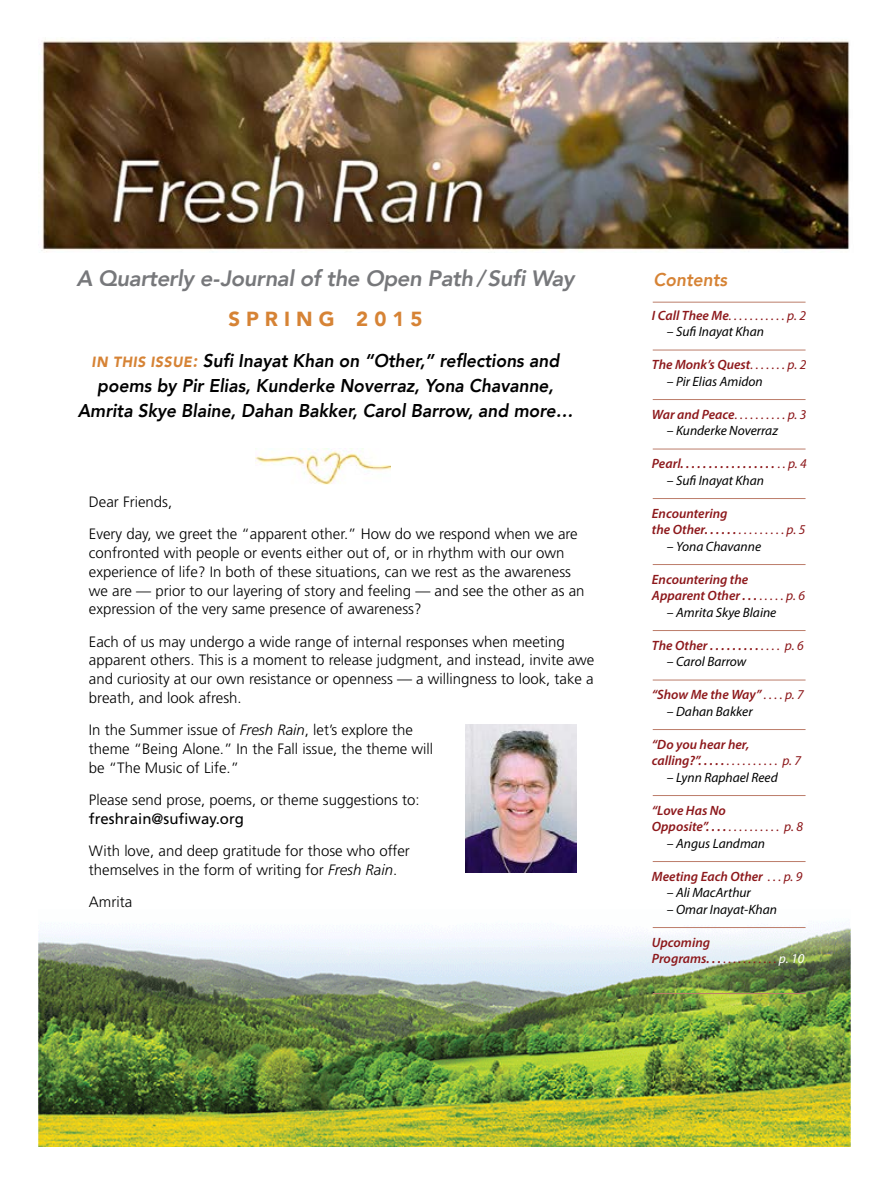
<style>
.page{position:relative;width:891px;height:1188px;background:#fff}
.page>*{position:absolute;margin:0;border:0;box-sizing:border-box;transform-origin:0 0}
.t1{font:italic 800 22.2px "Avenir";letter-spacing:-.02em;color:#77787b}
.t2{font:900 20.4px "Avenir";color:#d68335}
.t3{font:italic 800 18.45px/24.9px "Avenir";color:#000;text-align:center;scale:.94 1}
.t4{font:italic 800 18.45px "Avenir";color:#d68335;scale:.94 1}
.t5{font:300 15px/18.8px "Frutiger";color:#000}
.t6{font:15px "Frutiger";color:#000}
.t7{font:italic 600 13.5px/16.5px "Myriad Pro";color:#8d181b}
.t8{font:italic 13.5px "Myriad Pro";color:#000}
.t9{font:italic 13.5px "Myriad Pro";color:#8d181b}
.s1{font-weight:900;font-size:14.85px;color:#d68335}
.s2{color:#d68335}
.s3{font-style:italic}
.s4{font-weight:600}
.s5{font-weight:400}
.s6{font-weight:400;color:#fff}
</style>
<div class="page">
<img style="left:38px;top:926px;width:812px;height:221px">
<img style="left:41px;top:38px;width:809px;height:215px">
<img style="left:256px;top:448px;width:135px;height:36px">
<hr style="left:653px;top:302px;width:153px;height:1px;background:#bc7d6a">
<hr style="left:653px;top:350px;width:153px;height:1px;background:#bc7d6a">
<hr style="left:653px;top:399px;width:153px;height:1px;background:#bc7d6a">
<hr style="left:653px;top:449px;width:153px;height:1px;background:#bc7d6a">
<hr style="left:653px;top:498px;width:153px;height:1px;background:#bc7d6a">
<hr style="left:653px;top:564px;width:153px;height:1px;background:#bc7d6a">
<hr style="left:653px;top:630px;width:153px;height:1px;background:#bc7d6a">
<hr style="left:653px;top:680px;width:153px;height:1px;background:#bc7d6a">
<hr style="left:653px;top:729px;width:153px;height:1px;background:#bc7d6a">
<hr style="left:653px;top:795px;width:153px;height:1px;background:#bc7d6a">
<hr style="left:653px;top:861px;width:153px;height:1px;background:#bc7d6a">
<hr style="left:653px;top:927px;width:153px;height:1px;background:#bc7d6a">
<hr style="left:653px;top:993px;width:153px;height:1px;background:#bc7d6a">
<img style="left:466px;top:724px;width:110px;height:149px">
<h1 class="t1" style="left:76px;top:265px;width:500px">A Quarterly e-Journal of the Open Path / Sufi Way</h1>
<h2 class="t2" style="left:228px;top:302px;width:196px">S P R I N G 2 0 1 5</h2>
<p class="t3" style="left:78px;top:348px;width:529px"><span class="s1">IN THIS ISSUE</span><span class="s2">:</span> Sufi Inayat Khan on “Other,” reflections and poems by Pir Elias, Kunderke Noverraz, Yona Chavanne,<br>Amrita Skye Blaine, Dahan Bakker, Carol Barrow, and more…</p>
<p class="t5" style="left:89px;top:486px;width:490px;line-height:32.2px">Dear Friends,<br>Every day, we greet the “apparent other.” How do we respond when we are</p>
<p class="t5" style="left:89px;top:544px;width:497px">confronted with people or events either out of, or in rhythm with our own experience of life? In both of these situations, can we rest as the awareness we are — prior to our layering of story and feeling — and see the other as an expression of the very same presence of awareness?</p>
<p class="t5" style="left:89px;top:632px;width:507px">Each of us may undergo a wide range of internal responses when meeting apparent others. This is a moment to release judgment, and instead, invite awe and curiosity at our own resistance or openness — a willingness to look, take a breath, and look afresh.</p>
<p class="t5" style="left:89px;top:721px;width:346px">In the Summer issue of <span class="s3">Fresh Rain</span>, let’s explore the theme “Being Alone.” In the Fall issue, the theme will be “The Music of Life.”</p>
<p class="t5" style="left:89px;top:790px;width:332px">Please send prose, poems, or theme suggestions to:</p>
<p class="t6" style="left:89px;top:810px;width:157px">freshrain@sufiway.org</p>
<p class="t5" style="left:89px;top:841px;width:322px">With love, and deep gratitude for those who offer themselves in the form of writing for <span class="s3">Fresh Rain</span>.</p>
<p class="t5" style="left:89px;top:892px;width:45px">Amrita</p>
<p class="t4" style="left:654px;top:269px;width:80px">Contents</p>
<p class="t9" style="left:652px;top:307px;width:156px"><span class="s4">I Call Thee Me</span>. . . . . . . . . . . p. 2</p>
<p class="t8" style="left:667px;top:323px;width:99px">– Sufi Inayat Khan</p>
<p class="t7" style="left:652px;top:356px;width:156px">The Monk’s Quest<span class="s5">. . . . . . . p. 2</span></p>
<p class="t8" style="left:667px;top:373px;width:97px">– Pir Elias Amidon</p>
<p class="t9" style="left:652px;top:406px;width:156px"><span class="s4">War and Peace</span>. . . . . . . . . . p. 3</p>
<p class="t8" style="left:667px;top:422px;width:113px">– Kunderke Noverraz</p>
<p class="t7" style="left:652px;top:455px;width:156px">Pearl. . . . . . . . . . . . . . . . . <span class="s5">. . p. 4</span></p>
<p class="t8" style="left:667px;top:472px;width:99px">– Sufi Inayat Khan</p>
<p class="t7" style="left:652px;top:504px;width:155px">Encountering<br>the Other. . . . . . <span class="s5">. . . . . . . . . p. 5</span></p>
<p class="t8" style="left:667px;top:538px;width:96px">– Yona Chavanne</p>
<p class="t7" style="left:652px;top:570px;width:155px">Encountering the<br>Apparent Other . . . <span class="s5">. . . . . p. 6</span></p>
<p class="t8" style="left:667px;top:604px;width:111px">– Amrita Skye Blaine</p>
<p class="t7" style="left:652px;top:636px;width:153px">The Other . . . . . . . . . <span class="s5">. . . . p. 6</span></p>
<p class="t8" style="left:667px;top:653px;width:81px">– Carol Barrow</p>
<p class="t7" style="left:652px;top:686px;width:153px">“Show Me the Way” <span class="s5">. . . . p. 7</span></p>
<p class="t8" style="left:667px;top:703px;width:87px">– Dahan Bakker</p>
<p class="t7" style="left:652px;top:735px;width:151px">“Do you hear her, calling?”. . . . . <span class="s5">. . . . . . . . . . p. 7</span></p>
<p class="t8" style="left:667px;top:769px;width:112px">– Lynn Raphael Reed</p>
<p class="t7" style="left:652px;top:801px;width:153px">“Love Has No<br>Opposite”. . . . <span class="s5">. . . . . . . . . . p. 8</span></p>
<p class="t8" style="left:667px;top:835px;width:100px">– Angus Landman</p>
<p class="t7" style="left:652px;top:867px;width:152px">Meeting Each Other <span class="s5">. . . p. 9</span></p>
<p class="t8" style="left:667px;top:884px;width:85px">– Ali MacArthur</p>
<p class="t8" style="left:667px;top:901px;width:112px">– Omar Inayat-Khan</p>
<p class="t7" style="left:652px;top:933px;width:154px">Upcoming<br>Programs. . . <span class="s5">. . . . . . . . . . .</span> <span class="s6">p. 10</span></p>
</div>
